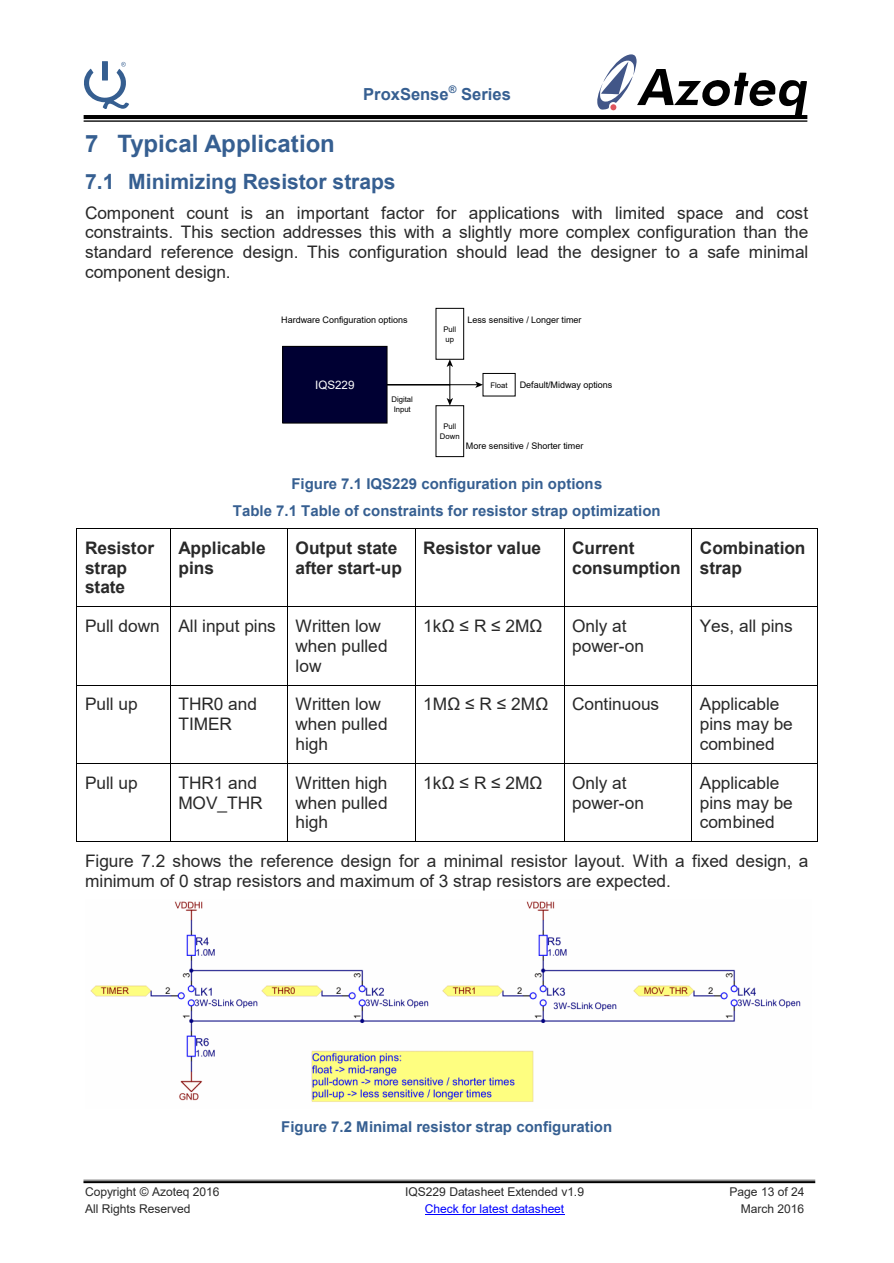
<style>
.page{position:relative;width:894px;height:1263px;background:#fff}
.page>*{position:absolute;margin:0;border:0;box-sizing:border-box;transform-origin:0 0}
.t1{font:700 24px "Arial";color:#365f91}
.t2{font:700 21px "Arial";color:#365f91}
.t3{font:17.25px/19.8px "Arial";letter-spacing:-.005em;color:#292929}
.t4{font:700 17.25px/19.8px "Arial";color:#292929}
.t5{font:17.25px "Arial";letter-spacing:-.005em;color:#292929}
.t6{font:700 16.5px "Arial";color:#365f91}
.t7{font:700 15px/26.2px "Arial";color:#365f91;text-align:center}
.t8{font:12px "Arial";letter-spacing:-.005em;color:#292929}
.t9{font:12px "Arial";letter-spacing:-.005em;color:#00f}
.t10{font:11.55px "Arial";color:#fff}
.t11{font:700 10.5px "Arial";color:#365f91}
.t12{font:9px "Arial";color:#000}
.t13{font:7.8px/9.4px "Arial";letter-spacing:-.005em;color:#000}
.t14{font:7.65px/9.4px "Arial";color:#000}
.s1{font-style:inherit}
</style>
<div class="page">
<hr style="left:424px;top:1213px;width:140px;height:1px;background:#00f">
<svg style="left:597px;top:54px;width:209px;height:61px"></svg>
<hr style="left:84px;top:115px;width:723px;height:4px;background:#000">
<hr style="left:84px;top:120px;width:723px;height:2px;background:#000">
<hr style="left:83px;top:1179px;width:731px;height:1px;background:#000">
<hr style="left:83px;top:1181px;width:731px;height:2px;background:#000">
<svg style="left:84px;top:61px;width:45px;height:48px"></svg>
<hr style="left:77px;top:528px;width:93px;height:1px;background:#000">
<hr style="left:170px;top:528px;width:117px;height:1px;background:#000">
<hr style="left:288px;top:528px;width:126px;height:1px;background:#000">
<hr style="left:415px;top:528px;width:148px;height:1px;background:#000">
<hr style="left:564px;top:528px;width:127px;height:1px;background:#000">
<hr style="left:692px;top:528px;width:124px;height:1px;background:#000">
<hr style="left:76px;top:529px;width:1px;height:77px;background:#000">
<hr style="left:170px;top:529px;width:1px;height:77px;background:#000">
<hr style="left:287px;top:529px;width:1px;height:77px;background:#000">
<hr style="left:414px;top:529px;width:1px;height:77px;background:#000">
<hr style="left:563px;top:529px;width:1px;height:77px;background:#000">
<hr style="left:691px;top:529px;width:1px;height:77px;background:#000">
<hr style="left:816px;top:529px;width:1px;height:77px;background:#000">
<hr style="left:77px;top:606px;width:93px;height:1px;background:#000">
<hr style="left:170px;top:606px;width:117px;height:1px;background:#000">
<hr style="left:288px;top:606px;width:126px;height:1px;background:#000">
<hr style="left:415px;top:606px;width:148px;height:1px;background:#000">
<hr style="left:564px;top:606px;width:127px;height:1px;background:#000">
<hr style="left:692px;top:606px;width:124px;height:1px;background:#000">
<hr style="left:76px;top:607px;width:1px;height:77px;background:#000">
<hr style="left:170px;top:607px;width:1px;height:77px;background:#000">
<hr style="left:287px;top:607px;width:1px;height:77px;background:#000">
<hr style="left:414px;top:607px;width:1px;height:77px;background:#000">
<hr style="left:563px;top:607px;width:1px;height:77px;background:#000">
<hr style="left:691px;top:607px;width:1px;height:77px;background:#000">
<hr style="left:816px;top:607px;width:1px;height:77px;background:#000">
<hr style="left:77px;top:684px;width:93px;height:1px;background:#000">
<hr style="left:170px;top:684px;width:117px;height:1px;background:#000">
<hr style="left:288px;top:684px;width:126px;height:1px;background:#000">
<hr style="left:415px;top:684px;width:148px;height:1px;background:#000">
<hr style="left:564px;top:684px;width:127px;height:1px;background:#000">
<hr style="left:692px;top:684px;width:124px;height:1px;background:#000">
<hr style="left:76px;top:685px;width:1px;height:78px;background:#000">
<hr style="left:170px;top:685px;width:1px;height:78px;background:#000">
<hr style="left:287px;top:685px;width:1px;height:78px;background:#000">
<hr style="left:414px;top:685px;width:1px;height:78px;background:#000">
<hr style="left:563px;top:685px;width:1px;height:78px;background:#000">
<hr style="left:691px;top:685px;width:1px;height:78px;background:#000">
<hr style="left:816px;top:685px;width:1px;height:78px;background:#000">
<hr style="left:77px;top:763px;width:93px;height:1px;background:#000">
<hr style="left:170px;top:763px;width:117px;height:1px;background:#000">
<hr style="left:288px;top:763px;width:126px;height:1px;background:#000">
<hr style="left:415px;top:763px;width:148px;height:1px;background:#000">
<hr style="left:564px;top:763px;width:127px;height:1px;background:#000">
<hr style="left:692px;top:763px;width:124px;height:1px;background:#000">
<hr style="left:76px;top:763px;width:1px;height:78px;background:#000">
<hr style="left:77px;top:841px;width:93px;height:1px;background:#000">
<hr style="left:170px;top:763px;width:1px;height:78px;background:#000">
<hr style="left:170px;top:841px;width:117px;height:1px;background:#000">
<hr style="left:287px;top:763px;width:1px;height:78px;background:#000">
<hr style="left:288px;top:841px;width:126px;height:1px;background:#000">
<hr style="left:414px;top:763px;width:1px;height:78px;background:#000">
<hr style="left:415px;top:841px;width:148px;height:1px;background:#000">
<hr style="left:563px;top:763px;width:1px;height:78px;background:#000">
<hr style="left:564px;top:841px;width:127px;height:1px;background:#000">
<hr style="left:691px;top:763px;width:1px;height:78px;background:#000">
<hr style="left:692px;top:841px;width:124px;height:1px;background:#000">
<hr style="left:816px;top:763px;width:1px;height:78px;background:#000">
<div style="left:282px;top:346px;width:105px;height:77px;background:#003"></div>
<div style="left:282px;top:346px;width:105px;height:77px;border:1px solid #000"></div>
<div style="left:435px;top:308px;width:29px;height:51px;border:1px solid #000"></div>
<div style="left:435px;top:405px;width:29px;height:52px;border:1px solid #000"></div>
<div style="left:482px;top:373px;width:33px;height:23px;border:1px solid #000"></div>
<svg style="left:386px;top:359px;width:67px;height:47px"></svg>
<hr style="left:387px;top:384px;width:90px;height:1px;background:#000">
<svg style="left:475px;top:381px;width:8px;height:7px"></svg>
<img style="left:90px;top:901px;width:711px;height:201px">
<p class="t6" style="left:363px;top:83px;width:87px">ProxSense</p>
<p class="t11" style="left:448px;top:82px;width:9px">®</p>
<p class="t6" style="left:461px;top:83px;width:51px">Series</p>
<h1 class="t1" style="left:85px;top:126px;width:251px"><span class="s1">7</span> Typical Application</h1>
<p class="t2" style="left:85px;top:167px;width:312px">7.1 Minimizing Resistor straps</p>
<p class="t3" style="left:85px;top:202px;width:724px;text-align:justify">Component count is an important factor for applications with limited space and cost constraints. This section addresses this with a slightly more complex configuration than the standard reference design. This configuration should lead the designer to a safe minimal component design.</p>
<p class="t12" style="left:281px;top:313px;width:128px">Hardware Configuration options</p>
<p class="t10" style="left:315px;top:377px;width:41px">IQS229</p>
<p class="t13" style="left:391px;top:395px;width:23px">Digital<br>Input</p>
<p class="t14" style="left:443px;top:325px;width:14px">Pull up</p>
<p class="t12" style="left:467px;top:314px;width:115px">Less sensitive / Longer timer</p>
<p class="t14" style="left:440px;top:422px;width:21px;text-align:center">Pull<br>Down</p>
<p class="t14" style="left:490px;top:380px;width:19px">Float</p>
<p class="t12" style="left:519px;top:379px;width:94px">Default/Midway options</p>
<p class="t12" style="left:466px;top:439px;width:119px">More sensitive / Shorter timer</p>
<p class="t7" style="left:233px;top:471px;width:429px">Figure 7.1 IQS229 configuration pin options<br>Table 7.1 Table of constraints for resistor strap optimization</p>
<p class="t4" style="left:85px;top:538px;width:70px">Resistor strap state</p>
<p class="t4" style="left:178px;top:538px;width:89px">Applicable pins</p>
<p class="t4" style="left:295px;top:538px;width:108px">Output state after start-up</p>
<p class="t4" style="left:423px;top:538px;width:119px">Resistor value</p>
<p class="t4" style="left:572px;top:538px;width:110px">Current consumption</p>
<p class="t4" style="left:699px;top:538px;width:107px">Combination strap</p>
<p class="t3" style="left:295px;top:616px;width:93px;text-indent:-210px">Pull down All input pins Written low when pulled low</p>
<p class="t5" style="left:423px;top:614px;width:121px">1kΩ ≤ R ≤ 2MΩ</p>
<p class="t3" style="left:572px;top:616px;width:73px">Only at power-on</p>
<p class="t3" style="left:699px;top:616px;width:94px">Yes, all pins</p>
<p class="t3" style="left:85px;top:694px;width:54px">Pull up</p>
<p class="t3" style="left:178px;top:694px;width:80px">THR0 and<br>TIMER</p>
<p class="t3" style="left:295px;top:694px;width:93px">Written low when pulled high</p>
<p class="t5" style="left:423px;top:692px;width:126px">1MΩ ≤ R ≤ 2MΩ</p>
<p class="t3" style="left:572px;top:694px;width:89px">Continuous</p>
<p class="t3" style="left:699px;top:694px;width:94px">Applicable pins may be combined</p>
<p class="t3" style="left:85px;top:772px;width:54px">Pull up</p>
<p class="t3" style="left:178px;top:772px;width:86px">THR1 and<br>MOV_THR</p>
<p class="t3" style="left:295px;top:772px;width:93px;text-align:justify">Written high when pulled high</p>
<p class="t5" style="left:423px;top:771px;width:121px">1kΩ ≤ R ≤ 2MΩ</p>
<p class="t3" style="left:572px;top:772px;width:73px">Only at power-on</p>
<p class="t3" style="left:699px;top:772px;width:94px">Applicable pins may be combined</p>
<p class="t3" style="left:85px;top:851px;width:724px">Figure 7.2 shows the reference design for a minimal resistor layout. With a fixed design, a minimum of 0 strap resistors and maximum of 3 strap resistors are expected.</p>
<p class="t7" style="left:281px;top:1113px;width:332px">Figure 7.2 Minimal resistor strap configuration</p>
<p class="t8" style="left:85px;top:1183px;width:136px">Copyright © Azoteq 2016</p>
<p class="t8" style="left:405px;top:1183px;width:180px">IQS229 Datasheet Extended v1.9</p>
<p class="t8" style="left:729px;top:1183px;width:76px">Page 13 of 24</p>
<p class="t8" style="left:85px;top:1200px;width:107px">All Rights Reserved</p>
<p class="t9" style="left:424px;top:1200px;width:141px">Check for latest datasheet</p>
<p class="t8" style="left:740px;top:1200px;width:65px">March 2016</p>
</div>
